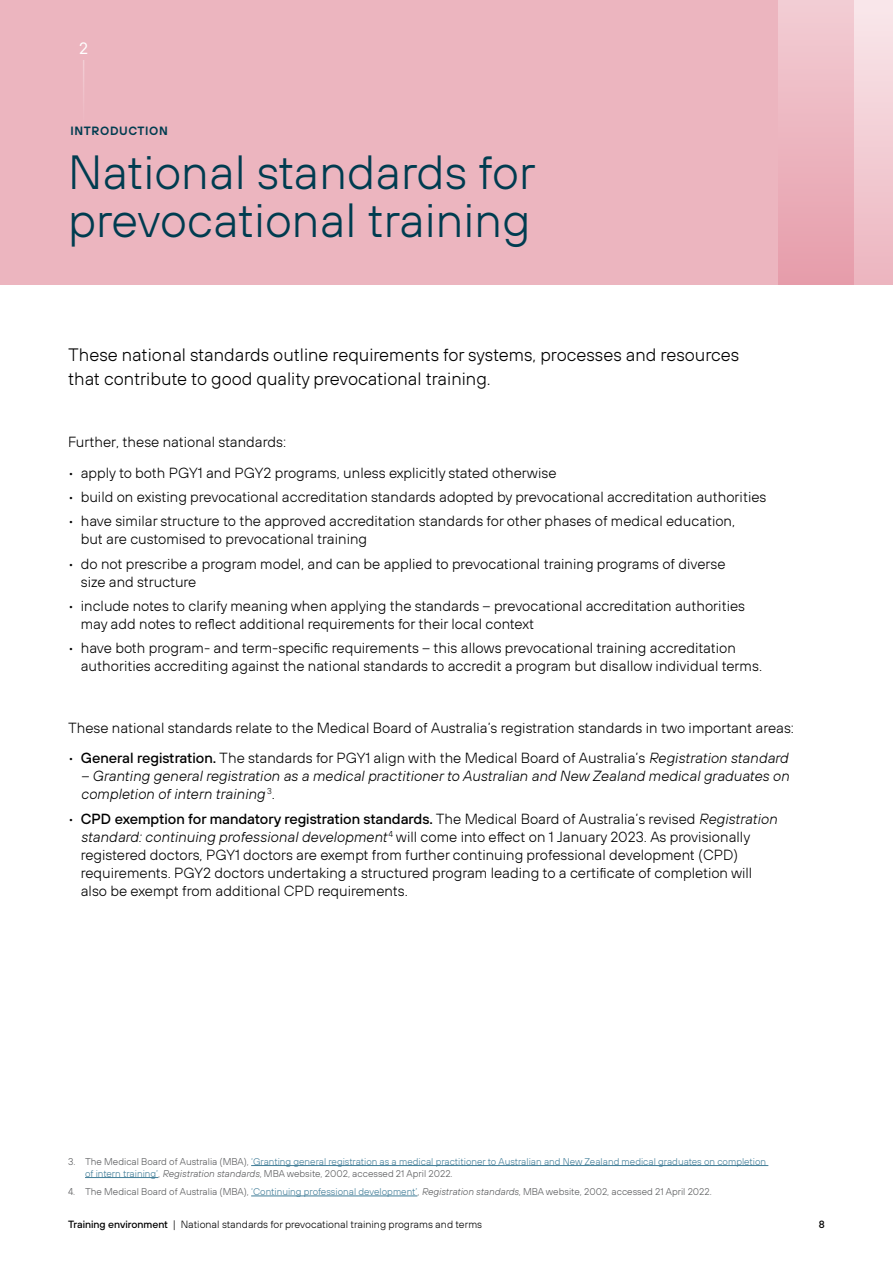
<style>
.page{position:relative;width:893px;height:1263px;background:#fff}
.page>*{position:absolute;margin:0;border:0;box-sizing:border-box;transform-origin:0 0}
.t1{font:300 48px/48px "TT Hoves";color:#003c50}
.t2{font:300 18px/24px "TT Hoves";color:#000}
.t3{font:16.5px "TT Hoves";color:#fff}
.t4{font:300 14.7px/18px "TT Hoves";color:#000}
.t5{font:italic 300 14.7px/18px "TT Hoves";color:#000}
.t6{font:600 12px "TT Hoves";letter-spacing:.05em;color:#003c50}
.t7{font:300 10.5px "TT Hoves";color:#000}
.t8{font:500 10.5px "TT Hoves";color:#000}
.t9{font:300 9.75px/12px "TT Hoves";color:#417d98}
.t10{font:300 9.75px "TT Hoves";color:#58595b}
.s1{font-weight:500}
.s2{font-style:italic}
.s3{font-style:normal}
.s4{color:#58595b}
.s5{font-style:italic;color:#58595b}
.s6{color:#417d98}
</style>
<div class="page">
<div style="left:0;top:0;width:893px;height:285px;background:#ecb5bf"></div>
<hr style="left:83px;top:60px;width:1px;height:66px;background:#fff">
<div style="left:778px;top:0;width:115px;height:285px;background:linear-gradient(to bottom,#f3ced5,#e69dab)"></div>
<hr style="left:251px;top:1165px;width:517px;height:1px;background:#417d98">
<hr style="left:85px;top:1177px;width:73px;height:1px;background:#417d98">
<hr style="left:251px;top:1196px;width:166px;height:1px;background:#417d98">
<div style="left:855px;top:0;width:38px;height:285px;background:linear-gradient(to bottom,#f9e8eb,#ecb5bf)"></div>
<p class="t3" style="left:79px;top:38px;width:10px">2</p>
<p class="t6" style="left:71px;top:123px;width:99px">INTRODUCTION</p>
<h1 class="t1" style="left:68px;top:147px;width:469px">National standards for prevocational training</h1>
<p class="t2" style="left:68px;top:343px;width:673px">These national standards outline requirements for systems, processes and resources that contribute to good quality prevocational training.</p>
<p class="t4" style="left:68px;top:432px;width:220px">Further, these national standards:</p>
<p class="t4" style="left:68px;top:463px;width:490px">• apply to both PGY1 and PGY2 programs, unless explicitly stated otherwise</p>
<p class="t4" style="left:68px;top:488px;width:700px">• build on existing prevocational accreditation standards adopted by prevocational accreditation authorities</p>
<p class="t4" style="left:81px;top:512px;width:656px;text-indent:-13px">• have similar structure to the approved accreditation standards for other phases of medical education, but are customised to prevocational training</p>
<p class="t4" style="left:81px;top:554px;width:646px;text-indent:-13px">• do not prescribe a program model, and can be applied to prevocational training programs of diverse size and structure</p>
<p class="t4" style="left:81px;top:597px;width:666px;text-indent:-13px">• include notes to clarify meaning when applying the standards – prevocational accreditation authorities may add notes to reflect additional requirements for their local context</p>
<p class="t4" style="left:81px;top:639px;width:683px;text-indent:-13px">• have both program- and term-specific requirements – this allows prevocational training accreditation authorities accrediting against the national standards to accredit a program but disallow individual terms.</p>
<p class="t4" style="left:68px;top:718px;width:727px">These national standards relate to the Medical Board of Australia’s registration standards in two important areas:</p>
<p class="t4" style="left:68px;top:749px;width:722px">• <span class="s1">General registration.</span> The standards for PGY1 align with the Medical Board of Australia’s <span class="s2">Registration standard</span></p>
<p class="t5" style="left:81px;top:767px;width:710px">– Granting general registration as a medical practitioner to Australian and New Zealand medical graduates on completion of intern training <sup>3</sup><span class="s3">.</span></p>
<p class="t4" style="left:81px;top:809px;width:698px;text-indent:-13px">• <span class="s1">CPD exemption for mandatory registration standards.</span> The Medical Board of Australia’s revised <span class="s2">Registration standard: continuing professional development</span> <sup>4</sup> will come into effect on 1 January 2023. As provisionally registered doctors, PGY1 doctors are exempt from further continuing professional development (CPD) requirements. PGY2 doctors undertaking a structured program leading to a certificate of completion will also be exempt from additional CPD requirements.</p>
<p class="t9" style="left:85px;top:1155px;width:683px;text-indent:-17px"><span class="s4">3. The Medical Board of Australia (MBA),</span> ‘Granting general registration as a medical practitioner to Australian and New Zealand medical graduates on completion of intern training’<span class="s4">,</span> <span class="s5">Registration standards</span><span class="s4">, MBA website, 2002, accessed 21 April 2022.</span></p>
<p class="t10" style="left:68px;top:1185px;width:645px">4. The Medical Board of Australia (MBA), <span class="s6">‘Continuing professional development’</span>, <span class="s2">Registration standards</span>, MBA website, 2002, accessed 21 April 2022.</p>
<p class="t7" style="left:68px;top:1218px;width:416px"><span class="s1">Training environment</span> | National standards for prevocational training programs and terms</p>
<p class="t8" style="left:819px;top:1218px;width:7px">8</p>
</div>
